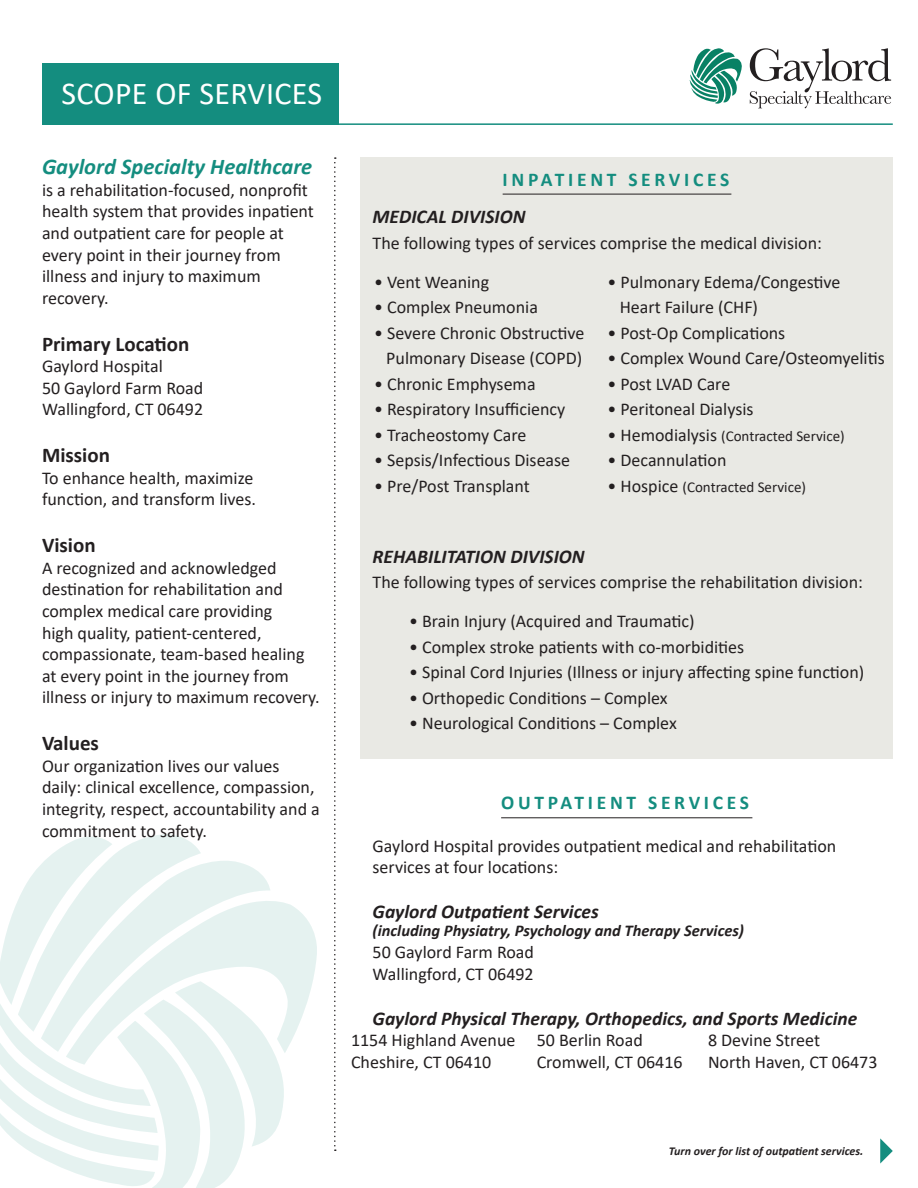
<style>
.page{position:relative;width:918px;height:1188px;background:#fff}
.page>*{position:absolute;margin:0;border:0;box-sizing:border-box;transform-origin:0 0}
.t1{font:31.95px "Calibri";letter-spacing:.01em;color:#fff}
.t2{font:italic 700 22.5px "Calibri";color:#148d7f}
.t3{font:700 21px "Calibri";color:#231f20}
.t4{font:italic 700 19.5px "Calibri";color:#231f20}
.t5{font:700 19.5px "Calibri";letter-spacing:.19em;color:#148d7f}
.t6{font:18px/21.6px "Calibri";color:#231f20}
.t7{font:italic 700 16.5px "Calibri";color:#231f20}
.t8{font:15px "Calibri";color:#231f20}
.t9{font:italic 700 12px "Calibri";color:#231f20}
.s1{font-size:18px}
</style>
<div class="page">
<div style="left:360px;top:157px;width:533px;height:602px;background:#e9e9e4"></div>
<div style="left:42px;top:64px;width:296px;height:61px;background:#148d7f"></div>
<hr style="left:49px;top:123px;width:844px;height:2px;background:#148d7f">
<svg style="left:334px;top:157px;width:2px;height:994px"></svg>
<hr style="left:503px;top:194px;width:228px;height:1px;background:#231f20">
<hr style="left:501px;top:817px;width:251px;height:1px;background:#231f20">
<svg style="left:880px;top:1138px;width:13px;height:26px"></svg>
<svg style="left:0;top:834px;width:317px;height:354px"></svg>
<svg style="left:750px;top:48px;width:141px;height:60px"></svg>
<svg style="left:689px;top:48px;width:53px;height:56px"></svg>
<p class="t1" style="left:62px;top:72px;width:262px">SCOPE OF SERVICES</p>
<p class="t2" style="left:42px;top:151px;width:272px">Gaylord Specialty Healthcare</p>
<p class="t6" style="left:42px;top:179px;width:273px">is a rehabilitation-focused, nonprofit health system that provides inpatient and outpatient care for people at every point in their journey from illness and injury to maximum recovery.</p>
<p class="t3" style="left:42px;top:329px;width:149px">Primary Location</p>
<p class="t6" style="left:42px;top:355px;width:122px">Gaylord Hospital</p>
<p class="t6" style="left:42px;top:377px;width:163px">50 Gaylord Farm Road</p>
<p class="t6" style="left:42px;top:398px;width:163px">Wallingford, CT 06492</p>
<p class="t3" style="left:42px;top:440px;width:70px">Mission</p>
<p class="t6" style="left:42px;top:467px;width:216px">To enhance health, maximize function, and transform lives.</p>
<p class="t3" style="left:42px;top:530px;width:55px">Vision</p>
<p class="t6" style="left:42px;top:557px;width:279px">A recognized and acknowledged destination for rehabilitation and complex medical care providing<br>high quality, patient-centered, compassionate, team-based healing at every point in the journey from illness or injury to maximum recovery.</p>
<p class="t3" style="left:42px;top:728px;width:59px">Values</p>
<p class="t6" style="left:42px;top:755px;width:279px">Our organization lives our values daily: clinical excellence, compassion, integrity, respect, accountability and a commitment to safety.</p>
<p class="t5" style="left:503px;top:165px;width:228px">INPATIENT SERVICES</p>
<p class="t4" style="left:373px;top:203px;width:154px">MEDICAL DIVISION</p>
<p class="t6" style="left:373px;top:232px;width:451px">The following types of services comprise the medical division:</p>
<p class="t6" style="left:374px;top:270px;width:117px">• Vent Weaning</p>
<p class="t6" style="left:374px;top:296px;width:165px">• Complex Pneumonia</p>
<p class="t6" style="left:374px;top:321px;width:212px">• Severe Chronic Obstructive</p>
<p class="t6" style="left:386px;top:347px;width:197px">Pulmonary Disease (COPD)</p>
<p class="t6" style="left:374px;top:372px;width:163px">• Chronic Emphysema</p>
<p class="t6" style="left:374px;top:398px;width:193px">• Respiratory Insufficiency</p>
<p class="t6" style="left:374px;top:423px;width:154px">• Tracheostomy Care</p>
<p class="t6" style="left:374px;top:449px;width:198px">• Sepsis/Infectious Disease</p>
<p class="t6" style="left:374px;top:474px;width:157px">• Pre/Post Transplant</p>
<p class="t4" style="left:373px;top:542px;width:214px">REHABILITATION DIVISION</p>
<p class="t6" style="left:608px;top:270px;width:234px">• Pulmonary Edema/Congestive</p>
<p class="t6" style="left:620px;top:296px;width:140px">Heart Failure (CHF)</p>
<p class="t6" style="left:608px;top:321px;width:179px">• Post-Op Complications</p>
<p class="t6" style="left:608px;top:347px;width:279px">• Complex Wound Care/Osteomyelitis</p>
<p class="t6" style="left:608px;top:372px;width:124px">• Post LVAD Care</p>
<p class="t6" style="left:608px;top:398px;width:148px">• Peritoneal Dialysis</p>
<p class="t8" style="left:608px;top:425px;width:239px"><span class="s1">• Hemodialysis</span> (Contracted Service)</p>
<p class="t6" style="left:608px;top:449px;width:121px">• Decannulation</p>
<p class="t8" style="left:608px;top:476px;width:200px"><span class="s1">• Hospice</span> (Contracted Service)</p>
<p class="t6" style="left:373px;top:571px;width:492px">The following types of services comprise the rehabilitation division:</p>
<p class="t6" style="left:409px;top:610px;width:287px">• Brain Injury (Acquired and Traumatic)</p>
<p class="t6" style="left:409px;top:635px;width:337px">• Complex stroke patients with co-morbidities</p>
<p class="t6" style="left:409px;top:661px;width:457px">• Spinal Cord Injuries (Illness or injury affecting spine function)</p>
<p class="t6" style="left:409px;top:686px;width:260px">• Orthopedic Conditions – Complex</p>
<p class="t6" style="left:409px;top:712px;width:269px">• Neurological Conditions – Complex</p>
<p class="t5" style="left:501px;top:789px;width:249px">OUTPATIENT SERVICES</p>
<p class="t6" style="left:373px;top:834px;width:465px">Gaylord Hospital provides outpatient medical and rehabilitation services at four locations:</p>
<p class="t4" style="left:373px;top:898px;width:228px">Gaylord Outpatient Services</p>
<p class="t7" style="left:373px;top:919px;width:373px">(including Physiatry, Psychology and Therapy Services)</p>
<p class="t6" style="left:373px;top:941px;width:163px">50 Gaylord Farm Road</p>
<p class="t6" style="left:373px;top:962px;width:163px">Wallingford, CT 06492</p>
<p class="t4" style="left:373px;top:1004px;width:486px">Gaylord Physical Therapy, Orthopedics, and Sports Medicine</p>
<p class="t6" style="left:351px;top:1029px;width:166px">1154 Highland Avenue</p>
<p class="t6" style="left:351px;top:1050px;width:142px">Cheshire, CT 06410</p>
<p class="t6" style="left:537px;top:1029px;width:108px">50 Berlin Road</p>
<p class="t6" style="left:537px;top:1050px;width:147px">Cromwell, CT 06416</p>
<p class="t6" style="left:708px;top:1029px;width:114px">8 Devine Street</p>
<p class="t6" style="left:708px;top:1050px;width:171px">North Haven, CT 06473</p>
<p class="t9" style="left:669px;top:1142px;width:196px">Turn over for list of outpatient services.</p>
</div>
